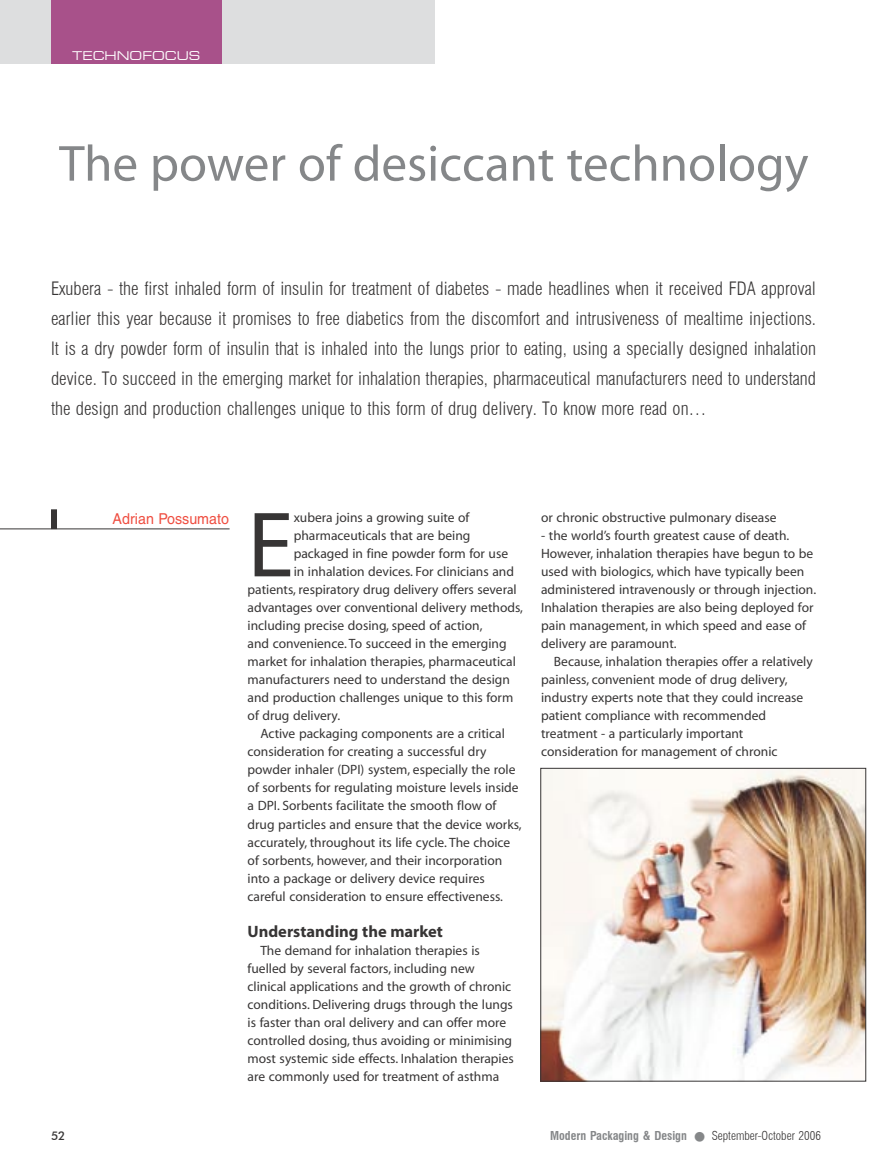
<style>
.page{position:relative;width:872px;height:1170px;background:#fff}
.page>*{position:absolute;margin:0;border:0;box-sizing:border-box;transform-origin:0 0}
.FirstPara{font:93.6px "Myriad";color:#373535}
.Heading{font:51px "Myriad";color:#858789}
.Intro{font:300 condensed 18px/30px "Swiss 721 BT";color:#373535;text-align:justify}
.Subhead{font:700 16.5px "Myriad";color:#373535}
.AuthorName{font:15px "Helvetica";color:#ef4d40;scale:.95 1}
.BodyText{font:13.5px/18px "Myriad";color:#373535}
.FirstPara-2{font:13.5px "Myriad";color:#373535}
.t1{font:700 condensed 12px "Swiss 721 BT";color:#858789}
.t2{font:expanded 12px "Square 721 BT";color:#fff}
.t3{font:500 12px "Futura BT";color:#373535}
.s1{font-weight:300;color:#373535}
</style>
<div class="page">
<div style="left:0;top:0;width:434px;height:63px;background:#dddedf"></div>
<div style="left:51px;top:0;width:170px;height:63px;background:#a8518a"></div>
<hr style="left:0;top:528px;width:229px;height:1px;background:#373535">
<div style="left:51px;top:509px;width:6px;height:20px;background:#373535"></div>
<img style="left:542px;top:769px;width:322px;height:310px">
<div style="left:540px;top:767px;width:326px;height:314px;border:1px solid #373535"></div>
<p class="t2" style="left:72px;top:48px;width:130px">TECHNOFOCUS</p>
<p class="Heading" style="left:59px;top:138px;width:751px">The power of desiccant technology</p>
<p class="Intro" style="left:51px;top:273px;width:766px">Exubera - the first inhaled form of insulin for treatment of diabetes - made headlines when it received FDA approval earlier this year because it promises to free diabetics from the discomfort and intrusiveness of mealtime injections.<br>It is a dry powder form of insulin that is inhaled into the lungs prior to eating, using a specially designed inhalation device. To succeed in the emerging market for inhalation therapies, pharmaceutical manufacturers need to understand the design and production challenges unique to this form of drug delivery. To know more read on…</p>
<p class="AuthorName" style="left:113px;top:509px;width:124px">Adrian Possumato</p>
<p class="FirstPara" style="left:247px;top:498px;width:48px">E</p>
<p class="FirstPara-2" style="left:294px;top:511px;width:177px">xubera joins a growing suite of</p>
<p class="FirstPara-2" style="left:294px;top:529px;width:178px">pharmaceuticals that are being</p>
<p class="FirstPara-2" style="left:294px;top:547px;width:216px">packaged in fine powder form for use</p>
<p class="FirstPara-2" style="left:294px;top:565px;width:222px">in inhalation devices. For clinicians and</p>
<p class="FirstPara-2" style="left:247px;top:583px;width:271px">patients, respiratory drug delivery offers several</p>
<p class="FirstPara-2" style="left:247px;top:601px;width:277px">advantages over conventional delivery methods,</p>
<p class="FirstPara-2" style="left:247px;top:619px;width:236px">including precise dosing, speed of action,</p>
<p class="FirstPara-2" style="left:247px;top:637px;width:260px">and convenience. To succeed in the emerging</p>
<p class="FirstPara-2" style="left:247px;top:655px;width:270px">market for inhalation therapies, pharmaceutical</p>
<p class="FirstPara-2" style="left:247px;top:673px;width:264px">manufacturers need to understand the design</p>
<p class="FirstPara-2" style="left:247px;top:691px;width:267px">and production challenges unique to this form</p>
<p class="FirstPara-2" style="left:247px;top:709px;width:94px">of drug delivery.</p>
<p class="BodyText" style="left:247px;top:725px;width:275px;text-indent:13px">Active packaging components are a critical consideration for creating a successful dry powder inhaler (DPI) system, especially the role of sorbents for regulating moisture levels inside a DPI. Sorbents facilitate the smooth flow of drug particles and ensure that the device works, accurately, throughout its life cycle. The choice of sorbents, however, and their incorporation into a package or delivery device requires careful consideration to ensure effectiveness.</p>
<p class="Subhead" style="left:247px;top:922px;width:197px">Understanding the market</p>
<p class="BodyText" style="left:247px;top:941px;width:268px;text-indent:13px">The demand for inhalation therapies is fuelled by several factors, including new clinical applications and the growth of chronic conditions. Delivering drugs through the lungs is faster than oral delivery and can offer more controlled dosing, thus avoiding or minimising most systemic side effects. Inhalation therapies are commonly used for treatment of asthma</p>
<p class="BodyText" style="left:541px;top:509px;width:237px">or chronic obstructive pulmonary disease</p>
<p class="BodyText" style="left:541px;top:527px;width:277px">- the world’s fourth greatest cause of death.<br>However, inhalation therapies have begun to be used with biologics, which have typically been administered intravenously or through injection.<br>Inhalation therapies are also being deployed for pain management, in which speed and ease of delivery are paramount.</p>
<p class="BodyText" style="left:541px;top:653px;width:273px;text-indent:13px">Because, inhalation therapies offer a relatively painless, convenient mode of drug delivery, industry experts note that they could increase patient compliance with recommended treatment - a particularly important consideration for management of chronic</p>
<p class="t3" style="left:51px;top:1128px;width:16px">52</p>
<p class="t1" style="left:550px;top:1128px;width:272px">Modern Packaging &amp; Design ● <span class="s1">September-October 2006</span></p>
</div>
